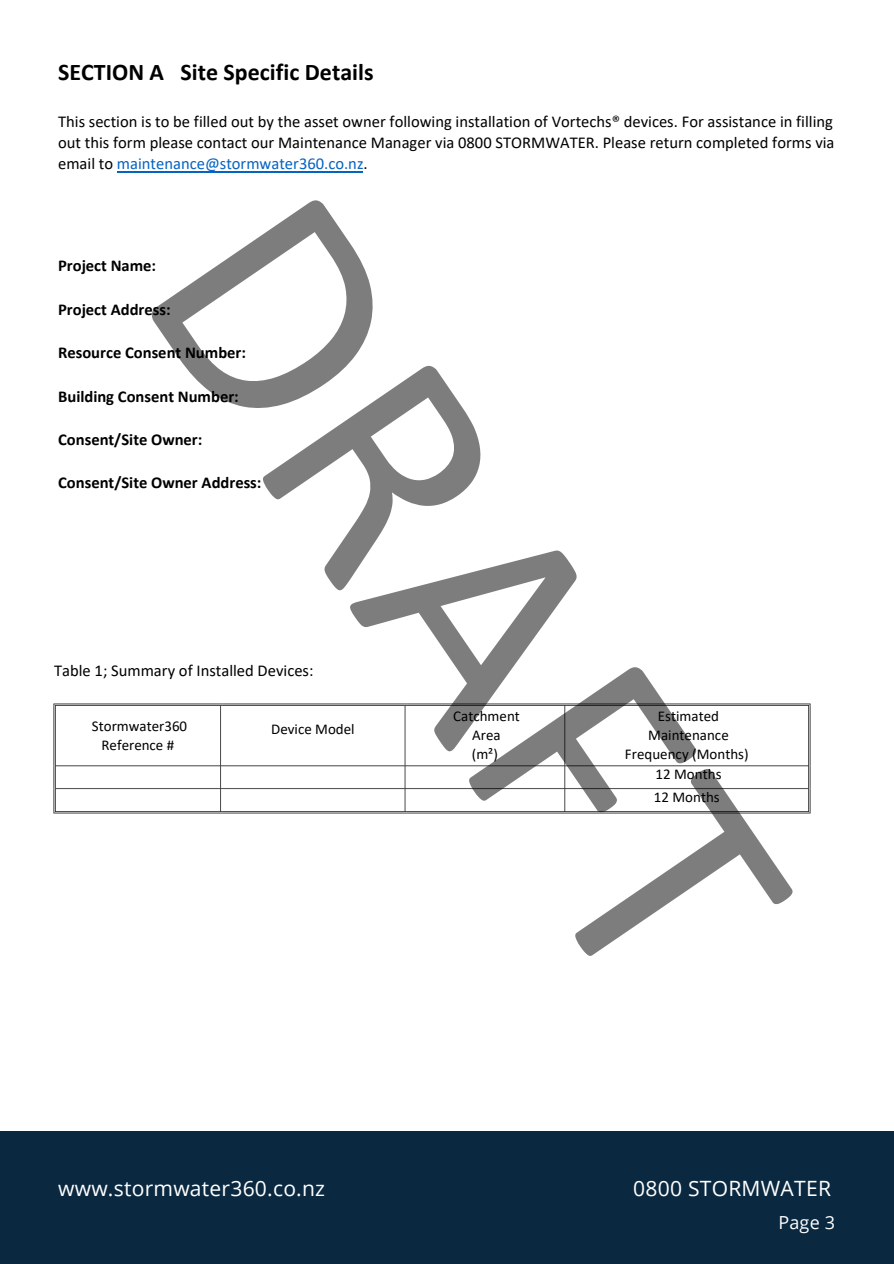
<style>
.page{position:relative;width:894px;height:1264px;background:#fff}
.page>*{position:absolute;margin:0;border:0;box-sizing:border-box;transform-origin:0 0}
.t1{font:325.8px "Calibri";color:#000}
.t2{font:700 24px "Calibri";color:#000}
.t3{font:21px "Open Sans";letter-spacing:.01em;color:#fff}
.t4{font:18px "Open Sans";color:#fff}
.t5{font:16.5px/21.3px "Calibri";color:#000;text-align:justify}
.t6{font:700 16.5px "Calibri";color:#000}
.t7{font:15px/19.2px "Calibri";color:#000;text-align:center}
.s1{color:#0563c1}
</style>
<div class="page">
<hr style="left:117px;top:171px;width:245px;height:1px;background:#0563c1">
<img style="left:53px;top:703px;width:758px;height:111px">
<div style="left:0;top:1131px;width:893px;height:132px;background:#0a2840"></div>
<p class="t2" style="left:58px;top:62px;width:317px">SECTION A Site Specific Details</p>
<h4 class="t5" style="left:58px;top:112px;width:777px">This section is to be filled out by the asset owner following installation of Vortechs® devices. For assistance in filling out this form please contact our Maintenance Manager via 0800 STORMWATER. Please return completed forms via email to <span class="s1">maintenance@stormwater360.co.nz</span>.</h4>
<h1 class="t1" style="left:337px;top:152px;width:875px;rotate:56deg">DRAFT</h1>
<h4 class="t6" style="left:58px;top:259px;width:100px">Project Name:</h4>
<h4 class="t6" style="left:58px;top:303px;width:114px">Project Address:</h4>
<h4 class="t6" style="left:58px;top:345px;width:189px">Resource Consent Number:</h4>
<h4 class="t6" style="left:58px;top:389px;width:182px">Building Consent Number:</h4>
<h4 class="t6" style="left:58px;top:432px;width:146px">Consent/Site Owner:</h4>
<h5 class="t6" style="left:58px;top:476px;width:205px">Consent/Site Owner Address:</h5>
<p class="t5" style="left:54px;top:661px;width:261px">Table 1; Summary of Installed Devices:</p>
<p class="t7" style="left:453px;top:707px;width:68px">Catchment<br>Area<br>(m²)</p>
<p class="t7" style="left:624px;top:707px;width:125px">Estimated<br>Maintenance<br>Frequency (Months)</p>
<h3 class="t7" style="left:653px;top:764px;width:69px;line-height:22.5px;text-align:left">12 Months<br>12 Months</h3>
<p class="t7" style="left:92px;top:717px;width:97px">Stormwater360<br>Reference #</p>
<p class="t7" style="left:271px;top:720px;width:85px">Device Model</p>
<h1 class="t3" style="left:58px;top:1173px;width:268px">www.stormwater360.co.nz</h1>
<h1 class="t3" style="left:633px;top:1173px;width:199px">0800 STORMWATER</h1>
<h5 class="t4" style="left:778px;top:1209px;width:58px">Page 3</h5>
</div>
